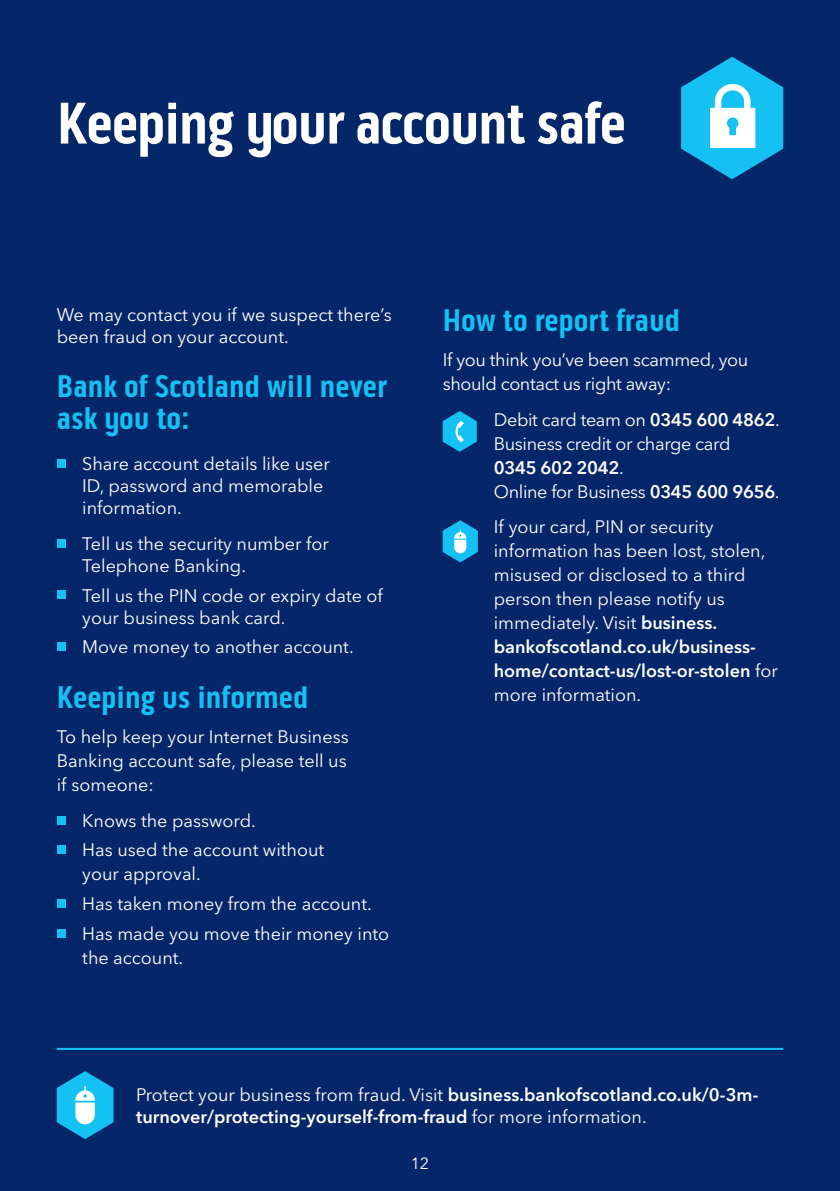
<style>
.page{position:relative;width:840px;height:1191px;background:#fff}
.page>*{position:absolute;margin:0;border:0;box-sizing:border-box;transform-origin:0 0}
.t1{font:700 60px "Bo S Pill Gothic";letter-spacing:-.02em;color:#fff}
.t2{font:700 32px/32px "Bo S Pill Gothic";color:#15c0f2}
.t3{font:18px/24px "Avenir Next LT Pro";color:#fff}
.t4{font:18px/24px "Avenir Next LT Pro";letter-spacing:-.02em;color:#fff}
.t5{font:600 18px/22px "Avenir Next LT Pro";color:#fff}
.t6{font:16px "Avenir Next LT Pro";color:#fff}
.s1{font-weight:600}
.s2{font-weight:400}
</style>
<div class="page">
<div style="left:0;top:0;width:839px;height:1191px;background:#05276a"></div>
<div style="left:57px;top:460px;width:8px;height:8px;background:#15c0f2"></div>
<div style="left:57px;top:539px;width:8px;height:8px;background:#15c0f2"></div>
<div style="left:57px;top:591px;width:8px;height:8px;background:#15c0f2"></div>
<div style="left:57px;top:642px;width:8px;height:9px;background:#15c0f2"></div>
<div style="left:57px;top:816px;width:8px;height:8px;background:#15c0f2"></div>
<div style="left:57px;top:845px;width:8px;height:9px;background:#15c0f2"></div>
<div style="left:57px;top:899px;width:8px;height:8px;background:#15c0f2"></div>
<div style="left:57px;top:929px;width:8px;height:8px;background:#15c0f2"></div>
<svg style="left:442px;top:411px;width:34px;height:41px"></svg>
<svg style="left:442px;top:520px;width:35px;height:42px"></svg>
<hr style="left:57px;top:1048px;width:725px;height:2px;background:#15c0f2">
<svg style="left:681px;top:57px;width:101px;height:122px"></svg>
<svg style="left:57px;top:1071px;width:56px;height:68px"></svg>
<p class="t1" style="left:57px;top:88px;width:570px">Keeping your account safe</p>
<p class="t3" style="left:57px;top:303px;width:336px;line-height:22px">We may contact you if we suspect there’s been fraud on your account.</p>
<p class="t2" style="left:57px;top:371px;width:331px">Bank of Scotland will never ask you to:</p>
<p class="t3" style="left:82px;top:453px;width:249px;line-height:22px">Share account details like user<br>ID, password and memorable information.</p>
<p class="t3" style="left:82px;top:532px;width:248px;line-height:22px">Tell us the security number for<br>Telephone Banking.</p>
<p class="t3" style="left:82px;top:584px;width:302px;line-height:22px">Tell us the PIN code or expiry date of your business bank card.</p>
<p class="t3" style="left:82px;top:635px;width:273px">Move money to another account.</p>
<p class="t2" style="left:57px;top:681px;width:253px">Keeping us informed</p>
<p class="t3" style="left:57px;top:725px;width:293px;text-align:justify">To help keep your Internet Business Banking account safe, please tell us if someone:</p>
<p class="t3" style="left:82px;top:808px;width:175px">Knows the password.</p>
<p class="t3" style="left:82px;top:838px;width:243px">Has used the account without your approval.</p>
<p class="t3" style="left:82px;top:891px;width:291px">Has taken money from the account.</p>
<p class="t3" style="left:82px;top:921px;width:308px">Has made you move their money into the account.</p>
<p class="t2" style="left:442px;top:304px;width:238px">How to report fraud</p>
<p class="t4" style="left:442px;top:348px;width:307px">If you think you’ve been scammed, you should contact us right away:</p>
<p class="t4" style="left:493px;top:407px;width:287px">Debit card team on <span class="s1">0345 600 4862</span>.<br>Business credit or charge card<br><span class="s1">0345 602 2042</span>.<br>Online for Business <span class="s1">0345 600 9656</span>.</p>
<p class="t3" style="left:493px;top:514px;width:285px">If your card, PIN or security information has been lost, stolen, misused or disclosed to a third person then please notify us immediately. Visit <span class="s1">business. bankofscotland.co.uk/business&shy;home/contact-us/lost-or-stolen</span> for more information.</p>
<p class="t5" style="left:136px;top:1083px;width:623px"><span class="s2">Protect your business from fraud. Visit</span> business.bankofscotland.co.uk/0-3m&shy;turnover/protecting-yourself-from-fraud <span class="s2">for more information.</span></p>
<p class="t6" style="left:410px;top:1154px;width:20px">12</p>
</div>
